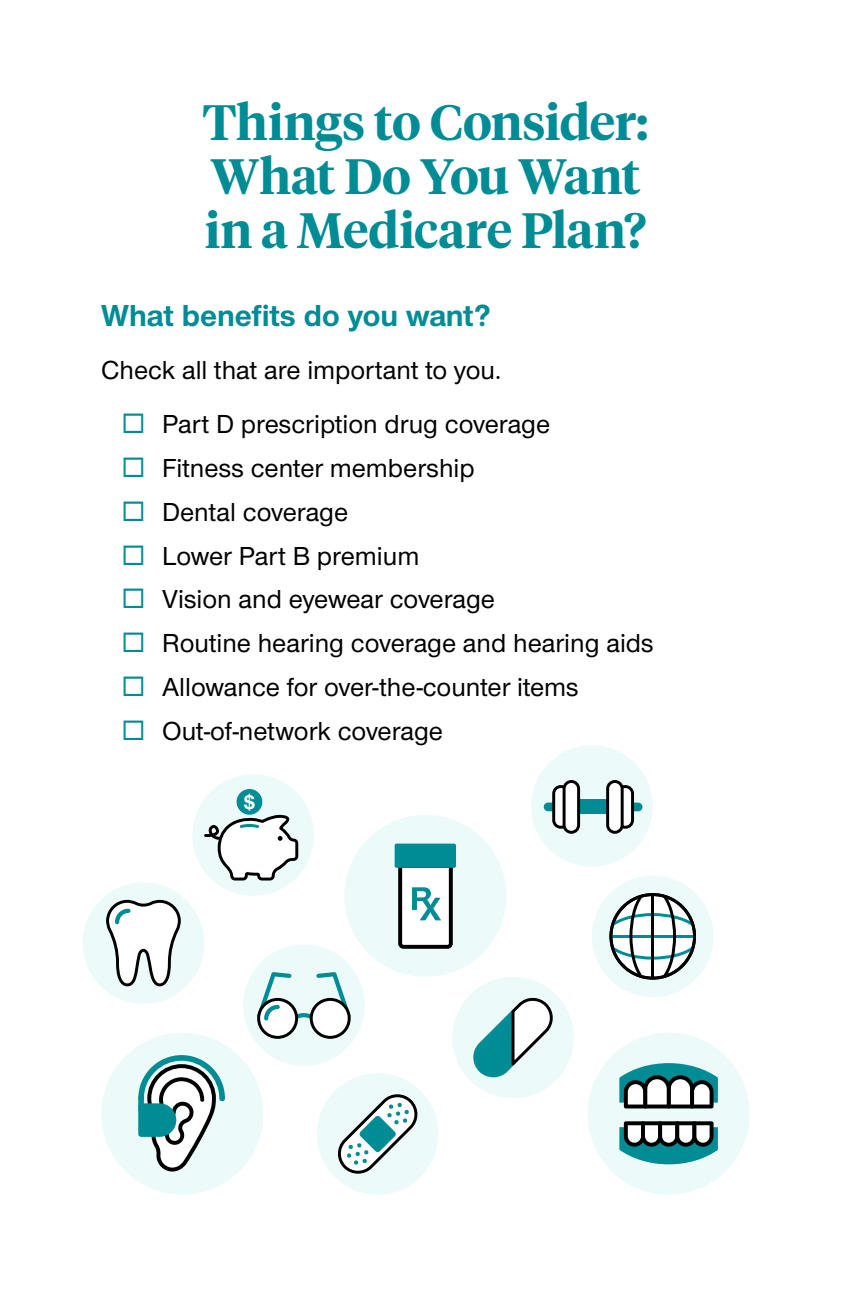
<style>
.page{position:relative;width:851px;height:1296px;background:#fff}
.page>*{position:absolute;margin:0;border:0;box-sizing:border-box;transform-origin:0 0}
.t1{font:600 49.5px/54px "UHC Serif Headline";letter-spacing:-.01em;color:#008c95}
.t2{font:700 31.5px "UHC Sans";color:#008c95}
.t3{font:500 27px "UHC Sans";color:#000}
.t4{font:700 20.47px "UHC Sans";color:#fff}
</style>
<div class="page">
<div style="left:344px;top:815px;width:162px;height:162px;background:#edfafa;border-radius:50%"></div>
<svg style="left:394px;top:844px;width:62px;height:105px;background:#92bcbf"></svg>
<div style="left:531px;top:745px;width:121px;height:122px;background:#edfafa;border-radius:50%"></div>
<div style="left:620px;top:803px;width:22px;height:8px;background:#008c94;border-radius:4px"></div>
<div style="left:543px;top:803px;width:24px;height:8px;background:#008c94;border-radius:4px"></div>
<div style="left:553px;top:800px;width:79px;height:14px;background:#008c94"></div>
<svg style="left:552px;top:780px;width:28px;height:54px;background:#a7a9a9"></svg>
<svg style="left:606px;top:780px;width:28px;height:54px;background:#a6a8a9"></svg>
<div style="left:83px;top:882px;width:121px;height:122px;background:#edfafa;border-radius:50%"></div>
<svg style="left:106px;top:900px;width:75px;height:86px"></svg>
<div style="left:587px;top:1033px;width:162px;height:162px;background:#edfafa;border-radius:50%"></div>
<svg style="left:619px;top:1063px;width:98px;height:45px;background:#709c9f"></svg>
<svg style="left:619px;top:1121px;width:98px;height:43px;background:#5b9194"></svg>
<div style="left:452px;top:977px;width:121px;height:121px;background:#edfafa;border-radius:50%"></div>
<svg style="left:473px;top:997px;width:80px;height:81px"></svg>
<div style="left:243px;top:944px;width:121px;height:122px;background:#edfafa;border-radius:50%"></div>
<svg style="left:257px;top:972px;width:94px;height:67px"></svg>
<div style="left:101px;top:1033px;width:162px;height:162px;background:#edfafa;border-radius:50%"></div>
<svg style="left:138px;top:1055px;width:87px;height:117px"></svg>
<div style="left:138px;top:1096px;width:6px;height:16px;background:#008c94;border-radius:3px"></div>
<div style="left:317px;top:1073px;width:121px;height:122px;background:#edfafa;border-radius:50%"></div>
<svg style="left:338px;top:1094px;width:80px;height:80px"></svg>
<div style="left:592px;top:876px;width:121px;height:121px;background:#edfafa;border-radius:50%"></div>
<svg style="left:609px;top:893px;width:87px;height:87px"></svg>
<hr style="left:651px;top:895px;width:3px;height:83px;background:#000">
<div style="left:192px;top:774px;width:122px;height:122px;background:#edfafa;border-radius:50%"></div>
<svg style="left:204px;top:814px;width:94px;height:67px"></svg>
<div style="left:236px;top:789px;width:26px;height:26px;background:#008c94;border-radius:50%"></div>
<h2 class="t1" style="left:202px;top:93px;width:447px">Things to Consider:<br>What Do You Want in a Medicare Plan?</h2>
<h3 class="t2" style="left:101px;top:295px;width:391px">What benefits do you want?</h3>
<p class="t3" style="left:101px;top:352px;width:402px">Check all that are important to you.</p>
<p class="t3" style="left:162px;top:406px;width:389px">Part D prescription drug coverage</p>
<p class="t3" style="left:162px;top:450px;width:314px">Fitness center membership</p>
<p class="t3" style="left:162px;top:494px;width:187px">Dental coverage</p>
<p class="t3" style="left:162px;top:538px;width:259px">Lower Part B premium</p>
<p class="t3" style="left:162px;top:581px;width:334px">Vision and eyewear coverage</p>
<p class="t3" style="left:162px;top:625px;width:493px">Routine hearing coverage and hearing aids</p>
<p class="t3" style="left:162px;top:669px;width:418px">Allowance for over-the-counter items</p>
<p class="t3" style="left:162px;top:713px;width:282px">Out-of-network coverage</p>
<p class="t4" style="left:244px;top:788px;width:13px">$</p>
</div>
